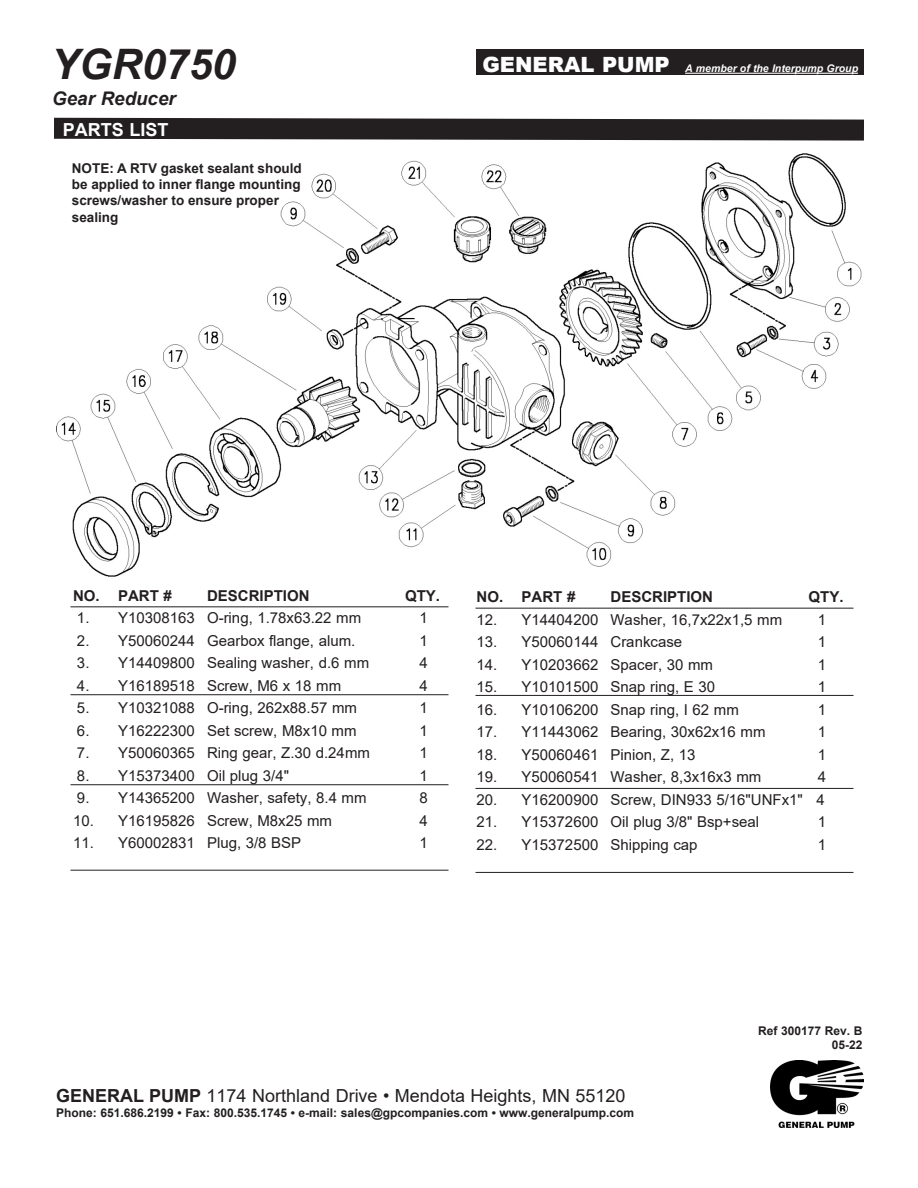
<style>
.page{position:relative;width:918px;height:1188px;background:#fff}
.page>*{position:absolute;margin:0;border:0;box-sizing:border-box;transform-origin:0 0}
.t1{font:italic 700 42px "Arial";color:#231f20}
.t2{font:italic 700 18.75px "Arial";color:#231f20}
.t3{font:18px "Arial";color:#231f20}
.t4{font:700 18px "Arial";color:#fff}
.t5{font:15px "Arial";color:#231f20}
.t6{font:700 15px "Arial";color:#231f20}
.t7{font:700 13.5px/16.2px "Arial";color:#231f20}
.t8{font:700 12px "Arial";color:#231f20}
.t9{font:italic 700 10.5px "Arial";color:#fff}
.s1{font-weight:900;font-style:normal;font-size:21px}
.s2{font-weight:700}
</style>
<div class="page">
<div style="left:476px;top:50px;width:388px;height:25px;background:#231f20"></div>
<hr style="left:685px;top:73px;width:173px;height:1px;background:#fff">
<svg style="left:54px;top:117px;width:810px;height:24px;background:#3e3a3b"></svg>
<img style="left:56px;top:153px;width:806px;height:423px">
<hr style="left:71px;top:607px;width:378px;height:1px;background:#231f20">
<hr style="left:71px;top:694px;width:378px;height:1px;background:#231f20">
<hr style="left:71px;top:784px;width:378px;height:1px;background:#231f20">
<hr style="left:71px;top:870px;width:378px;height:1px;background:#231f20">
<hr style="left:476px;top:608px;width:378px;height:1px;background:#231f20">
<hr style="left:476px;top:695px;width:378px;height:1px;background:#231f20">
<hr style="left:476px;top:788px;width:378px;height:1px;background:#231f20">
<hr style="left:476px;top:872px;width:378px;height:1px;background:#231f20">
<img style="left:770px;top:1061px;width:94px;height:67px">
<p class="t1" style="left:51px;top:36px;width:186px">YGR0750</p>
<p class="t9" style="left:482px;top:61px;width:377px"><span class="s1">GENERAL PUMP</span> A member of the Interpump Group</p>
<p class="t2" style="left:52px;top:86px;width:125px">Gear Reducer</p>
<p class="t4" style="left:63px;top:117px;width:107px">PARTS LIST</p>
<p class="t7" style="left:72px;top:160px;width:232px">NOTE: A RTV gasket sealant should be applied to inner flange mounting screws/washer to ensure proper sealing</p>
<p class="t6" style="left:73px;top:585px;width:100px">NO. PART #</p>
<p class="t6" style="left:207px;top:585px;width:104px">DESCRIPTION</p>
<p class="t6" style="left:405px;top:585px;width:37px">QTY.</p>
<p class="t5" style="left:77px;top:608px;width:286px">1. Y10308163 O-ring, 1.78x63.22 mm</p>
<p class="t5" style="left:420px;top:608px;width:10px">1</p>
<p class="t5" style="left:77px;top:630px;width:280px">2. Y50060244 Gearbox flange, alum.</p>
<p class="t5" style="left:420px;top:630px;width:10px">1</p>
<p class="t5" style="left:77px;top:653px;width:294px">3. Y14409800 Sealing washer, d.6 mm</p>
<p class="t5" style="left:420px;top:653px;width:10px">4</p>
<p class="t5" style="left:77px;top:675px;width:266px">4. Y16189518 Screw, M6 x 18 mm</p>
<p class="t5" style="left:420px;top:675px;width:10px">4</p>
<p class="t5" style="left:77px;top:698px;width:282px">5. Y10321088 O-ring, 262x88.57 mm</p>
<p class="t5" style="left:420px;top:698px;width:10px">1</p>
<p class="t5" style="left:77px;top:720px;width:281px">6. Y16222300 Set screw, M8x10 mm</p>
<p class="t5" style="left:420px;top:720px;width:10px">1</p>
<p class="t5" style="left:77px;top:743px;width:294px">7. Y50060365 Ring gear, Z.30 d.24mm</p>
<p class="t5" style="left:420px;top:743px;width:10px">1</p>
<p class="t5" style="left:77px;top:765px;width:214px">8. Y15373400 Oil plug 3/4"</p>
<p class="t5" style="left:420px;top:765px;width:10px">1</p>
<p class="t5" style="left:77px;top:788px;width:291px">9. Y14365200 Washer, safety, 8.4 mm</p>
<p class="t5" style="left:420px;top:788px;width:10px">8</p>
<p class="t5" style="left:73px;top:810px;width:260px">10. Y16195826 Screw, M8x25 mm</p>
<p class="t5" style="left:420px;top:810px;width:10px">4</p>
<p class="t5" style="left:73px;top:833px;width:230px">11. Y60002831 Plug, 3/8 BSP</p>
<p class="t5" style="left:420px;top:833px;width:10px">1</p>
<p class="t6" style="left:477px;top:586px;width:100px">NO. PART #</p>
<p class="t6" style="left:611px;top:586px;width:104px">DESCRIPTION</p>
<p class="t6" style="left:809px;top:586px;width:37px">QTY.</p>
<p class="t5" style="left:477px;top:609px;width:307px">12. Y14404200 Washer, 16,7x22x1,5 mm</p>
<p class="t5" style="left:818px;top:609px;width:10px">1</p>
<p class="t5" style="left:477px;top:632px;width:207px">13. Y50060144 Crankcase</p>
<p class="t5" style="left:818px;top:632px;width:10px">1</p>
<p class="t5" style="left:477px;top:654px;width:238px">14. Y10203662 Spacer, 30 mm</p>
<p class="t5" style="left:818px;top:654px;width:10px">1</p>
<p class="t5" style="left:477px;top:677px;width:240px">15. Y10101500 Snap ring, E 30</p>
<p class="t5" style="left:818px;top:677px;width:10px">1</p>
<p class="t5" style="left:477px;top:699px;width:264px">16. Y10106200 Snap ring, I 62 mm</p>
<p class="t5" style="left:818px;top:699px;width:10px">1</p>
<p class="t5" style="left:477px;top:722px;width:290px">17. Y11443062 Bearing, 30x62x16 mm</p>
<p class="t5" style="left:818px;top:722px;width:10px">1</p>
<p class="t5" style="left:477px;top:744px;width:220px">18. Y50060461 Pinion, Z, 13</p>
<p class="t5" style="left:818px;top:744px;width:10px">1</p>
<p class="t5" style="left:477px;top:767px;width:286px">19. Y50060541 Washer, 8,3x16x3 mm</p>
<p class="t5" style="left:818px;top:767px;width:10px">4</p>
<p class="t5" style="left:477px;top:789px;width:350px">20. Y16200900 Screw, DIN933 5/16"UNFx1" 4</p>
<p class="t5" style="left:477px;top:812px;width:284px">21. Y15372600 Oil plug 3/8" Bsp+seal</p>
<p class="t5" style="left:818px;top:812px;width:10px">1</p>
<p class="t5" style="left:477px;top:834px;width:223px">22. Y15372500 Shipping cap</p>
<p class="t5" style="left:818px;top:834px;width:10px">1</p>
<p class="t8" style="left:758px;top:1022px;width:106px">Ref 300177 Rev. B</p>
<p class="t8" style="left:832px;top:1037px;width:32px">05-22</p>
<p class="t3" style="left:56px;top:1084px;width:571px"><span class="s2">GENERAL PUMP</span> 1174 Northland Drive • Mendota Heights, MN 55120</p>
<p class="t8" style="left:56px;top:1104px;width:580px">Phone: 651.686.2199 • Fax: 800.535.1745 • e-mail: sales@gpcompanies.com • www.generalpump.com</p>
</div>
